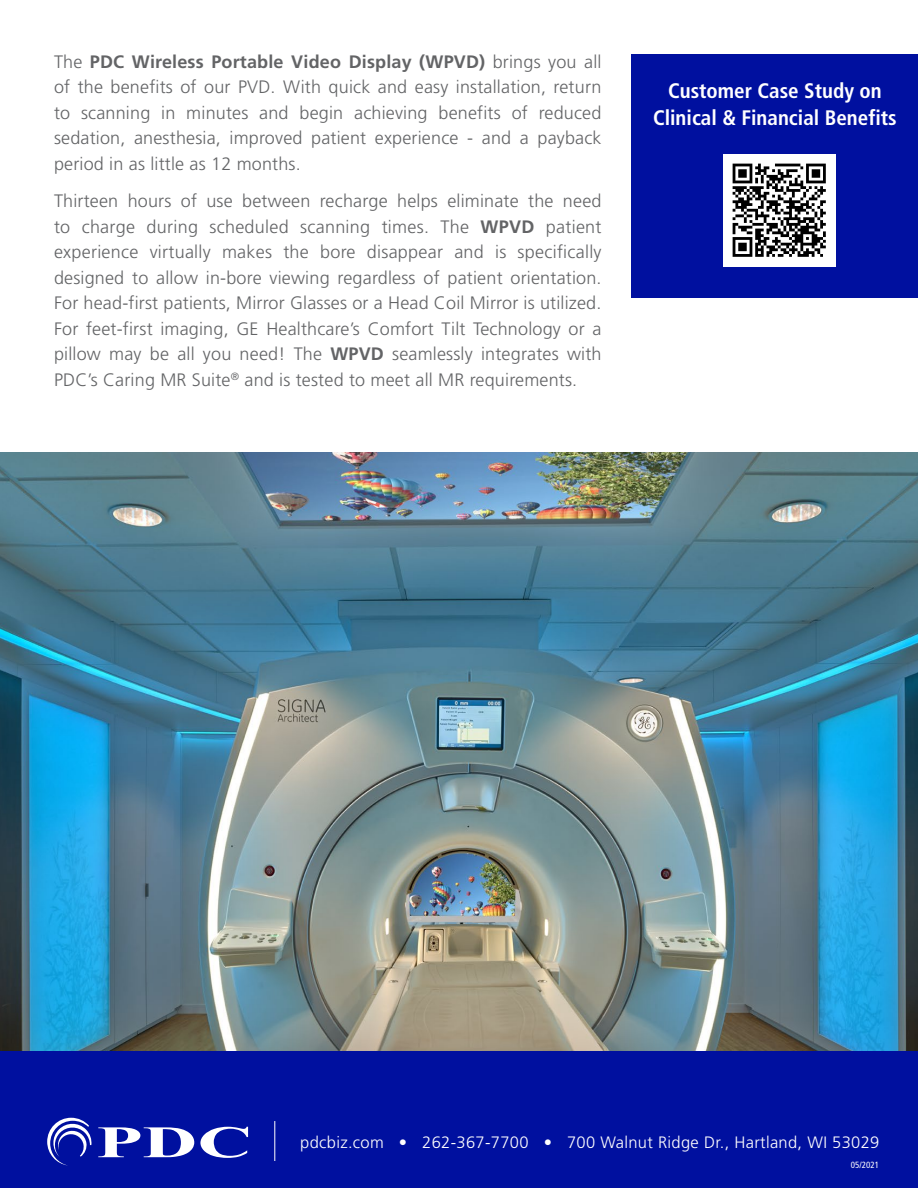
<style>
.page{position:relative;width:918px;height:1188px;background:#fff}
.page>*{position:absolute;margin:0;border:0;box-sizing:border-box;transform-origin:0 0}
.t1{font:700 condensed 21px/27px "Frutiger";color:#fff;text-align:center}
.t2{font:300 18px/25.5px "Frutiger";letter-spacing:.01em;color:#636466;text-align:justify}
.t3{font:700 18px "Frutiger LT Std";letter-spacing:.01em;color:#636466}
.t4{font:300 16.5px "Frutiger";letter-spacing:.02em;color:#fff}
.t5{font:condensed 9px "Frutiger LT Std";color:#fff}
.s1{font-family:"Frutiger";font-weight:300}
.s2{font-family:"Frutiger LT Std";font-weight:700}
</style>
<div class="page">
<img style="left:0;top:453px;width:918px;height:599px">
<div style="left:632px;top:54px;width:286px;height:243px;background:#00109f"></div>
<img style="left:723px;top:154px;width:112px;height:113px">
<div style="left:0;top:1052px;width:918px;height:136px;background:#00109f"></div>
<hr style="left:274px;top:1121px;width:1px;height:40px;background:#fff">
<svg style="left:98px;top:1127px;width:96px;height:30px"></svg>
<svg style="left:200px;top:1127px;width:48px;height:31px"></svg>
<svg style="left:47px;top:1118px;width:45px;height:47px"></svg>
<p class="t3" style="left:54px;top:51px;width:549px"><span class="s1">The</span> PDC Wireless Portable Video Display (WPVD) <span class="s1">brings you all</span></p>
<p class="t2" style="left:54px;top:74px;width:549px">of the benefits of our PVD. With quick and easy installation, return to scanning in minutes and begin achieving benefits of reduced sedation, anesthesia, improved patient experience - and a payback period in as little as 12 months.</p>
<p class="t2" style="left:54px;top:188px;width:549px">Thirteen hours of use between recharge helps eliminate the need to charge during scheduled scanning times. The <span class="s2">WPVD</span> patient experience virtually makes the bore disappear and is specifically designed to allow in-bore viewing regardless of patient orientation.<br>For head-first patients, Mirror Glasses or a Head Coil Mirror is utilized.<br>For feet-first imaging, GE Healthcare’s Comfort Tilt Technology or a pillow may be all you need! The <span class="s2">WPVD</span> seamlessly integrates with PDC’s Caring MR Suite<sup>®</sup> and is tested to meet all MR requirements.</p>
<p class="t1" style="left:653px;top:78px;width:245px">Customer Case Study on<br>Clinical &amp; Financial Benefits</p>
<p class="t4" style="left:300px;top:1133px;width:581px">pdcbiz.com • 262-367-7700 • 700 Walnut Ridge Dr., Hartland, WI 53029</p>
<p class="t5" style="left:851px;top:1159px;width:30px">05/2021</p>
</div>
